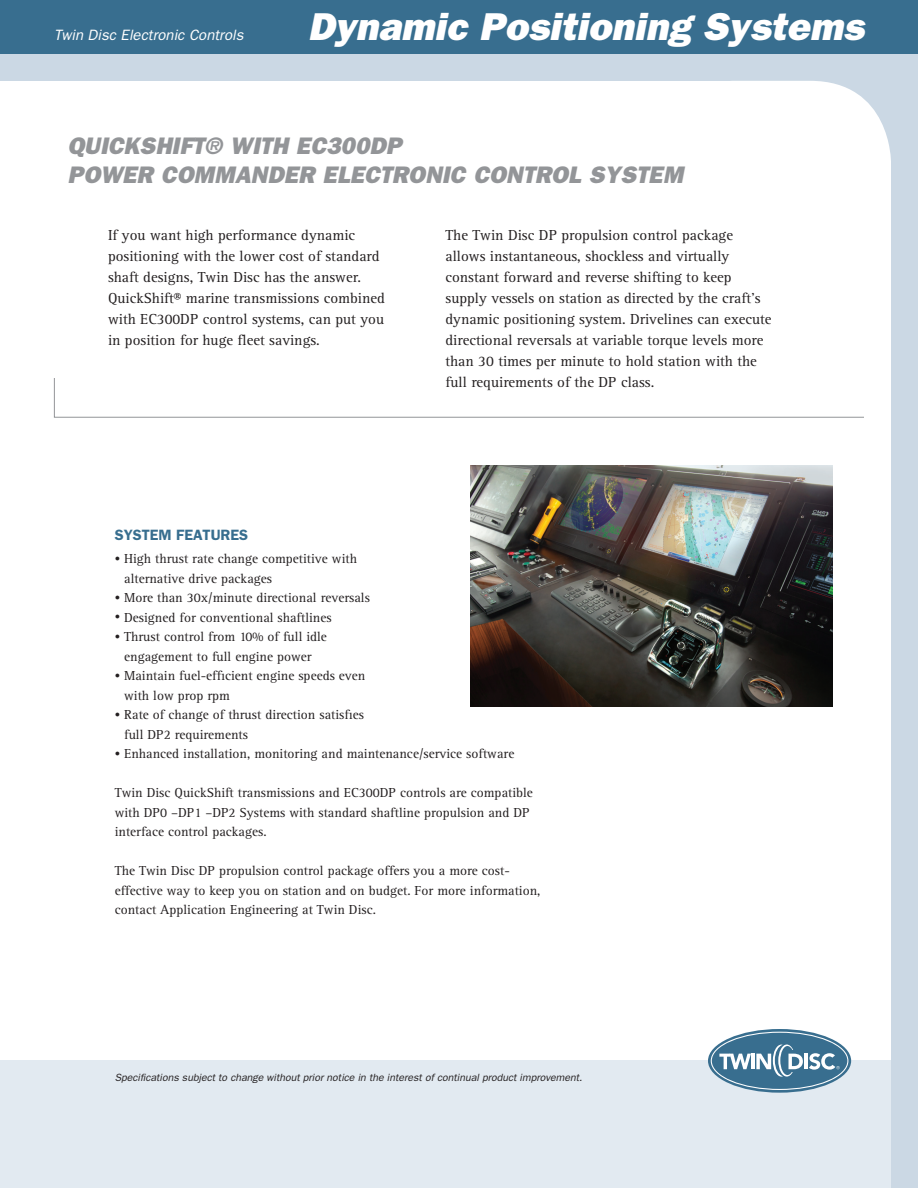
<style>
.page{position:relative;width:918px;height:1188px;background:#fff}
.page>*{position:absolute;margin:0;border:0;box-sizing:border-box;transform-origin:0 0}
.t1{font:italic 800 39px "Franklin Gothic";color:#fff}
.t2{font:italic 800 24px/29.2px "Franklin Gothic";color:#939598}
.t3{font:15px/21px "Rotis Serif";color:#231f20}
.t4{font:italic 15px "Franklin Gothic";color:#fff}
.t5{font:600 15px "Franklin Gothic";color:#386e8f}
.t6{font:13.5px/19.5px "Rotis Serif";color:#231f20}
.t7{font:italic 10.5px "Franklin Gothic";color:#231f20}
.s1{font-size:10.5px}
</style>
<div class="page">
<div style="left:0;top:1061px;width:918px;height:127px;background:#e2eaf1"></div>
<div style="left:736px;top:74px;width:182px;height:160px;background:#cbd8e4"></div>
<div style="left:0;top:27px;width:918px;height:54px;background:#cbd8e4"></div>
<div style="left:0;top:0;width:918px;height:54px;background:#386e8f"></div>
<div style="left:652px;top:81px;width:239px;height:224px;background:#fff;border-radius:81px"></div>
<div style="left:891px;top:231px;width:27px;height:957px;background:#cbd8e4"></div>
<div style="left:884px;top:225px;width:7px;height:13px;background:#fff"></div>
<svg style="left:708px;top:1029px;width:143px;height:64px"></svg>
<svg style="left:711px;top:1032px;width:137px;height:58px"></svg>
<svg style="left:54px;top:378px;width:810px;height:40px"></svg>
<img style="left:470px;top:466px;width:362px;height:241px">
<p class="t4" style="left:54px;top:26px;width:191px">Twin Disc Electronic Controls</p>
<h1 class="t1" style="left:308px;top:4px;width:558px">DYNAMIC POSITIONING SYSTEMS</h1>
<h2 class="t2" style="left:68px;top:131px;width:617px">QUICKSHIFT® WITH EC300DP<br>POWER COMMANDER ELECTRONIC CONTROL SYSTEM</h2>
<p class="t3" style="left:108px;top:225px;width:278px">If you want high performance dynamic positioning with the lower cost of standard shaft designs, Twin Disc has the answer.<br>QuickShift® marine transmissions combined with EC300DP control systems, can put you in position for huge fleet savings.</p>
<p class="t3" style="left:446px;top:225px;width:328px">The Twin Disc DP propulsion control package allows instantaneous, shockless and virtually constant forward and reverse shifting to keep supply vessels on station as directed by the craft’s dynamic positioning system. Drivelines can execute directional reversals at variable torque levels more than 30 times per minute to hold station with the full requirements of the DP class.</p>
<p class="t5" style="left:115px;top:526px;width:134px">SYSTEM FEATURES</p>
<p class="t6" style="left:124px;top:550px;width:234px;text-indent:-9px"><span class="s1">•</span> High thrust rate change competitive with alternative drive packages</p>
<p class="t6" style="left:115px;top:589px;width:257px"><span class="s1">•</span> More than 30x/minute directional reversals</p>
<p class="t6" style="left:115px;top:608px;width:218px"><span class="s1">•</span> Designed for conventional shaftlines</p>
<p class="t6" style="left:115px;top:628px;width:214px;text-align:center"><span class="s1">•</span> Thrust control from 10% of full idle engagement to full engine power</p>
<p class="t6" style="left:124px;top:667px;width:243px;text-indent:-9px"><span class="s1">•</span> Maintain fuel-efficient engine speeds even with low prop rpm</p>
<p class="t6" style="left:124px;top:706px;width:241px;text-indent:-9px"><span class="s1">•</span> Rate of change of thrust direction satisfies full DP2 requirements</p>
<p class="t6" style="left:115px;top:745px;width:401px"><span class="s1">•</span> Enhanced installation, monitoring and maintenance/service software</p>
<p class="t6" style="left:115px;top:784px;width:420px">Twin Disc QuickShift transmissions and EC300DP controls are compatible with DP0 –DP1 –DP2 Systems with standard shaftline propulsion and DP interface control packages.</p>
<p class="t6" style="left:115px;top:861px;width:427px">The Twin Disc DP propulsion control package offers you a more cost&shy;effective way to keep you on station and on budget. For more information, contact Application Engineering at Twin Disc.</p>
<p class="t7" style="left:115px;top:1071px;width:469px">Specifications subject to change without prior notice in the interest of continual product improvement.</p>
</div>
